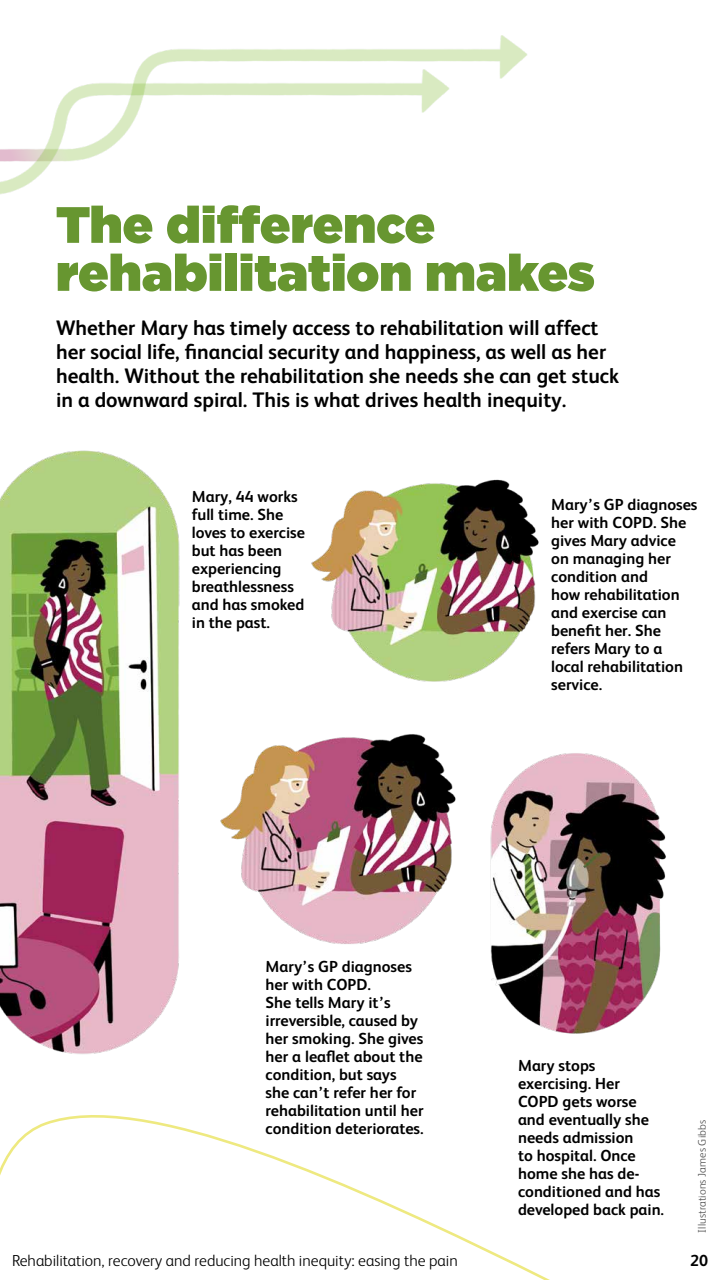
<style>
.page{position:relative;width:720px;height:1280px;background:#fff}
.page>*{position:absolute;margin:0;border:0;box-sizing:border-box;transform-origin:0 0}
.t1{font:900 51px/48px "Gotham";letter-spacing:.005em;color:#679630}
.t2{font:700 21px/24px "FS Albert";color:#000}
.t3{font:700 16px/18px "FS Albert";color:#000}
.t4{font:300 16px "FS Albert";color:#000}
.t5{font:300 11px "FS Albert";letter-spacing:.01em;color:#4d4d4d}
</style>
<div class="page">
<svg style="left:0;top:1115px;width:550px;height:165px"></svg>
<img style="left:490px;top:753px;width:176px;height:281px">
<img style="left:0;top:450px;width:180px;height:604px">
<img style="left:220px;top:734px;width:236px;height:210px">
<img style="left:311px;top:479px;width:228px;height:203px">
<img style="left:154px;top:35px;width:373px;height:44px">
<img style="left:0;top:54px;width:467px;height:141px">
<h1 class="t1" style="left:56px;top:200px;width:540px">The difference rehabilitation makes</h1>
<p class="t2" style="left:56px;top:315px;width:565px">Whether Mary has timely access to rehabilitation will affect her social life, financial security and happiness, as well as her health. Without the rehabilitation she needs she can get stuck in a downward spiral. This is what drives health inequity.</p>
<p class="t3" style="left:192px;top:487px;width:115px">Mary, 44 works full time. She loves to exercise but has been experiencing breathlessness and has smoked in the past.</p>
<p class="t3" style="left:551px;top:495px;width:148px">Mary’s GP diagnoses her with COPD. She gives Mary advice on managing her condition and<br>how rehabilitation and exercise can benefit her. She refers Mary to a local rehabilitation service.</p>
<p class="t3" style="left:266px;top:957px;width:160px">Mary’s GP diagnoses her with COPD.<br>She tells Mary it’s irreversible, caused by her smoking. She gives her a leaflet about the condition, but says she can’t refer her for rehabilitation until her condition deteriorates.</p>
<p class="t3" style="left:518px;top:1056px;width:148px">Mary stops exercising. Her<br>COPD gets worse and eventually she needs admission<br>to hospital. Once home she has de&shy;conditioned and has developed back pain.</p>
<p class="t5" style="left:695px;top:1233px;width:114px;rotate:-90deg">Illustrations James Gibbs</p>
<p class="t4" style="left:12px;top:1250px;width:447px">Rehabilitation, recovery and reducing health inequity: easing the pain</p>
<p class="t3" style="left:690px;top:1250px;width:19px">20</p>
</div>
